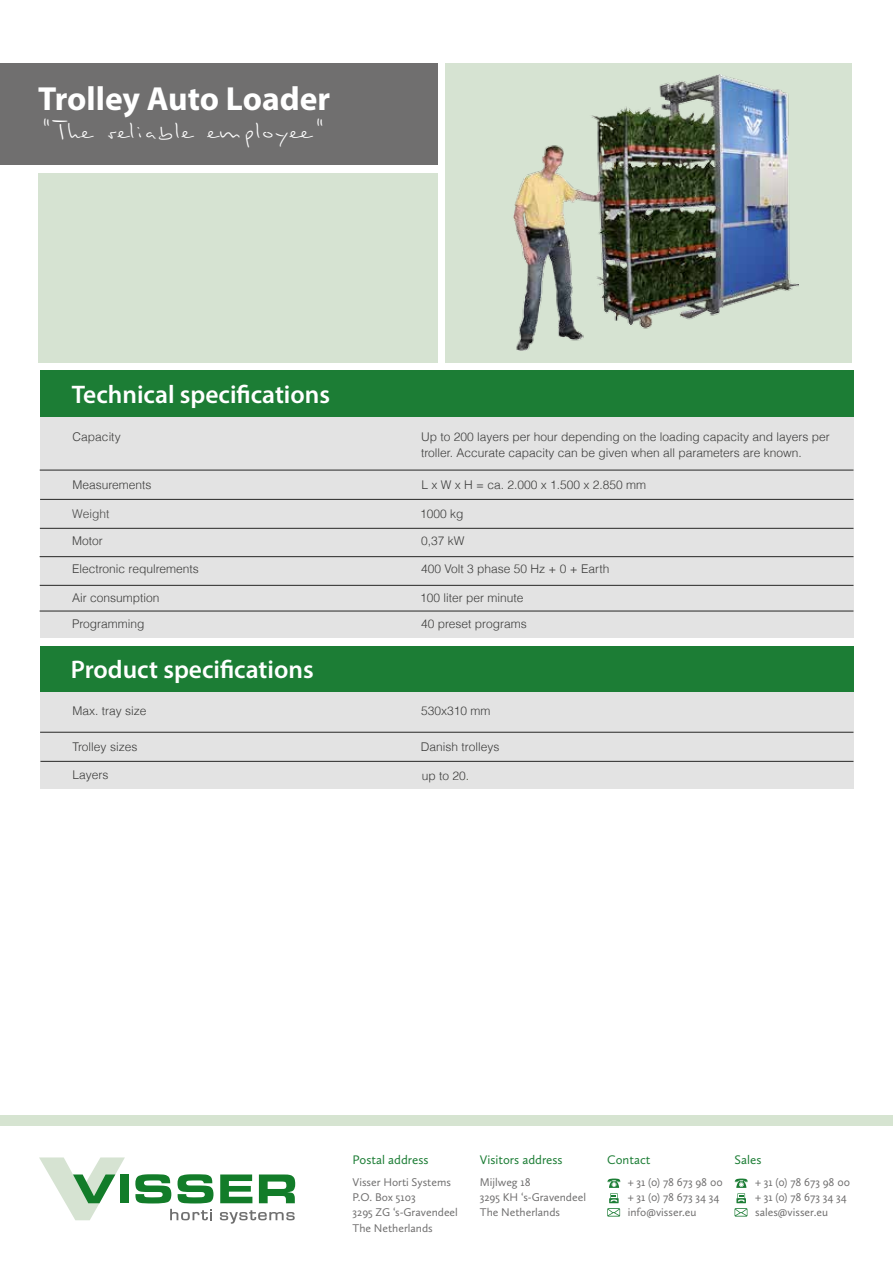
<style>
.page{position:relative;width:893px;height:1263px;background:#fff}
.page>*{position:absolute;margin:0;border:0;box-sizing:border-box;transform-origin:0 0}
.t1{font:700 33.45px "Myriad Pro";color:#fff}
.t2{font:27px "Stylograph";color:#fff}
.t3{font:600 25.5px "Myriad Pro";color:#fff}
.t4{font:24px "Stylograph";color:#fff}
.t5{font:12.9px "Calluna Sans";color:#1c7d35}
.t6{font:300 12px/25.7px "Helvetica";color:#3c3c3b}
.t7{font:300 12px "Helvetica";color:#4a4a49}
.t8{font:11.55px/15.5px "Calluna Sans";color:#706f6f}
.s1{color:#3b452e}
</style>
<div class="page">
<svg style="left:607px;top:1208px;width:13px;height:8px"></svg>
<svg style="left:735px;top:1208px;width:12px;height:8px"></svg>
<svg style="left:607px;top:1178px;width:13px;height:24px"></svg>
<div style="left:736px;top:1198px;width:10px;height:5px;background:#1c7d35"></div>
<svg style="left:735px;top:1178px;width:13px;height:24px"></svg>
<svg style="left:170px;top:1209px;width:41px;height:11px"></svg>
<svg style="left:220px;top:1210px;width:75px;height:14px"></svg>
<svg style="left:39px;top:1157px;width:86px;height:63px"></svg>
<div style="left:120px;top:1174px;width:8px;height:29px;background:#127c29"></div>
<svg style="left:135px;top:1174px;width:36px;height:29px"></svg>
<svg style="left:178px;top:1174px;width:35px;height:29px"></svg>
<svg style="left:220px;top:1174px;width:32px;height:29px"></svg>
<svg style="left:259px;top:1174px;width:36px;height:29px"></svg>
<div style="left:0;top:1115px;width:893px;height:11px;background:#d6e4d1"></div>
<div style="left:0;top:63px;width:438px;height:102px;background:#706f6f"></div>
<div style="left:38px;top:173px;width:400px;height:189px;background:#d6e3d2"></div>
<div style="left:446px;top:63px;width:406px;height:299px;background:#d6e3d2"></div>
<div style="left:40px;top:371px;width:813px;height:46px;background:#1c7d35"></div>
<div style="left:40px;top:646px;width:813px;height:46px;background:#1c7d35"></div>
<div style="left:40px;top:417px;width:813px;height:221px;background:#e3e3e3"></div>
<hr style="left:40px;top:469px;width:813px;height:2px;background:#3c3c3b">
<hr style="left:40px;top:556px;width:813px;height:1px;background:#3c3c3b">
<hr style="left:40px;top:528px;width:813px;height:1px;background:#3c3c3b">
<hr style="left:40px;top:499px;width:813px;height:1px;background:#3c3c3b">
<hr style="left:40px;top:585px;width:813px;height:1px;background:#3c3c3b">
<hr style="left:40px;top:610px;width:813px;height:2px;background:#3c3c3b">
<div style="left:40px;top:692px;width:813px;height:97px;background:#e3e3e3"></div>
<hr style="left:40px;top:732px;width:813px;height:1px;background:#3c3c3b">
<hr style="left:40px;top:761px;width:813px;height:1px;background:#3c3c3b">
<img style="left:514px;top:74px;width:284px;height:277px">
<h1 class="t1" style="left:17px;top:77px;width:213px">Drumseeder X</h1>
<h2 class="t2" style="left:17px;top:110px;width:343px">“Seeding in one touch!”</h2>
<h1 class="t1" style="left:38px;top:77px;width:293px">Trolley Auto Loader</h1>
<h3 class="t4" style="left:38px;top:113px;width:291px">”The reliable employee”</h3>
<h3 class="t3" style="left:72px;top:378px;width:260px">Technical specifications</h3>
<p class="t6" style="left:73px;top:423px;width:50px">Capacity</p>
<p class="t6" style="left:421px;top:427px;width:410px;line-height:16.5px">Up to 200 layers per hour depending on the loading capacity and layers per troller. Accurate capacity can be given when all parameters are known.</p>
<p class="t6" style="left:73px;top:471px;width:81px">Measurements</p>
<p class="t6" style="left:421px;top:471px;width:226px">L x W x H = ca. 2.000 x 1.500 x 2.850 mm</p>
<p class="t7" style="left:72px;top:504px;width:39px">Weight</p>
<p class="t6" style="left:420px;top:500px;width:45px">1000 kg</p>
<p class="t6" style="left:72px;top:528px;width:32px">Motor</p>
<p class="t6" style="left:421px;top:528px;width:45px">0,37 kW</p>
<p class="t6" style="left:72px;top:556px;width:128px">Electronic requlrements</p>
<p class="t6" style="left:421px;top:556px;width:190px">400 Volt 3 phase 50 Hz + 0 + Earth</p>
<p class="t6" style="left:72px;top:585px;width:89px">Air consumption<br>Programming</p>
<p class="t6" style="left:420px;top:585px;width:108px">100 liter per minute<br>40 preset programs</p>
<h3 class="t3" style="left:71px;top:653px;width:244px">Product specifications</h3>
<p class="t6" style="left:72px;top:698px;width:76px">Max. tray size</p>
<p class="t6" style="left:421px;top:698px;width:71px">530x310 mm</p>
<p class="t6" style="left:73px;top:733px;width:66px">Trolley sizes</p>
<p class="t6" style="left:72px;top:761px;width:38px">Layers</p>
<p class="t6" style="left:421px;top:733px;width:80px">Danish trolleys</p>
<p class="t6" style="left:422px;top:762px;width:49px">up to 20<span class="s1">.</span></p>
<p class="t5" style="left:353px;top:1152px;width:77px">Postal address</p>
<p class="t8" style="left:353px;top:1174px;width:107px">Visser Horti Systems<br>P.O. Box 5103<br>3295 ZG ‘s-Gravendeel<br>The Netherlands</p>
<p class="t5" style="left:480px;top:1152px;width:84px">Visitors address</p>
<p class="t8" style="left:480px;top:1174px;width:108px">Mijlweg 18<br>3295 KH ‘s-Gravendeel<br>The Netherlands</p>
<p class="t5" style="left:607px;top:1152px;width:45px">Contact</p>
<p class="t8" style="left:628px;top:1174px;width:96px">+ 31 (0) 78 673 98 00 + 31 (0) 78 673 34 34 info@visser.eu</p>
<p class="t5" style="left:735px;top:1152px;width:28px">Sales</p>
<p class="t8" style="left:755px;top:1174px;width:96px">+ 31 (0) 78 673 98 00 + 31 (0) 78 673 34 34 sales@visser.eu</p>
</div>
